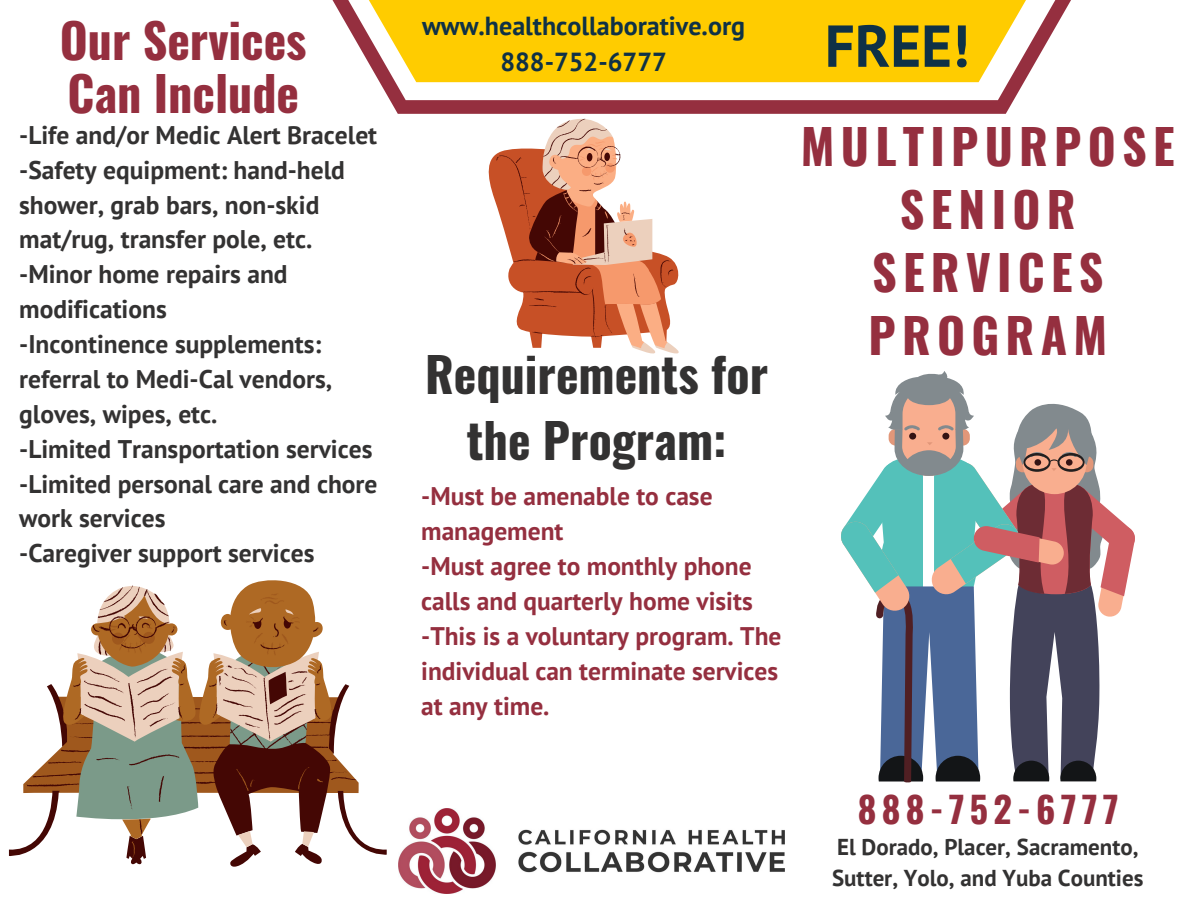
<style>
.page{position:relative;width:1188px;height:918px;background:#fff}
.page>*{position:absolute;margin:0;border:0;box-sizing:border-box;transform-origin:0 0}
.t1{font:700 59.1px "PT Sans";color:#0f3146}
.t2{font:700 48px/63px "Oswald";letter-spacing:.13em;color:#952f3f;text-align:center}
.t3{font:700 48px/66.3px "Oswald";color:#333232;text-align:center}
.t4{font:700 48px/52.8px "Oswald";color:#952f3f}
.t5{font:700 36px "Oswald";letter-spacing:.145em;color:#952f3f}
.t6{font:700 26.1px "PT Sans";color:#0f3146}
.t7{font:700 25.5px/34.8px "PT Sans";color:#333232}
.t8{font:700 25.5px/34.8px "PT Sans";color:#952f3f}
.t9{font:700 22.95px/31.5px "PT Sans";color:#333232}
</style>
<div class="page">
<svg style="left:379px;top:82px;width:645px;height:32px"></svg>
<svg style="left:332px;top:0;width:739px;height:82px;background:#facc24"></svg>
<img style="left:399px;top:808px;width:386px;height:86px">
<svg style="left:488px;top:118px;width:191px;height:236px"></svg>
<svg style="left:841px;top:371px;width:294px;height:412px"></svg>
<svg style="left:9px;top:827px;width:378px;height:29px"></svg>
<svg style="left:23px;top:684px;width:336px;height:143px"></svg>
<svg style="left:127px;top:839px;width:205px;height:28px"></svg>
<svg style="left:59px;top:580px;width:276px;height:259px"></svg>
<svg style="left:108px;top:593px;width:215px;height:265px"></svg>
<svg style="left:73px;top:585px;width:248px;height:250px"></svg>
<p class="t4" style="left:60px;top:12px;width:248px">Our Services<br>Can Include</p>
<p class="t7" style="left:19px;top:117px;width:360px">-Life and/or Medic Alert Bracelet</p>
<p class="t7" style="left:19px;top:152px;width:327px">-Safety equipment: hand-held shower, grab bars, non-skid mat/rug, transfer pole, etc.</p>
<p class="t7" style="left:19px;top:256px;width:270px">-Minor home repairs and modifications</p>
<p class="t7" style="left:19px;top:326px;width:315px">-Incontinence supplements: referral to Medi-Cal vendors, gloves, wipes, etc.</p>
<p class="t7" style="left:19px;top:431px;width:355px">-Limited Transportation services</p>
<p class="t7" style="left:19px;top:466px;width:360px">-Limited personal care and chore work services</p>
<p class="t7" style="left:19px;top:535px;width:297px">-Caregiver support services</p>
<p class="t6" style="left:422px;top:8px;width:325px">www.healthcollaborative.org</p>
<p class="t1" style="left:825px;top:7px;width:146px">FREE!</p>
<p class="t6" style="left:500px;top:45px;width:168px">888-752-6777</p>
<p class="t3" style="left:425px;top:339px;width:344px">Requirements for the Program:</p>
<p class="t8" style="left:421px;top:478px;width:293px">-Must be amenable to case management</p>
<p class="t8" style="left:421px;top:548px;width:333px">-Must agree to monthly phone calls and quarterly home visits</p>
<p class="t8" style="left:421px;top:618px;width:362px">-This is a voluntary program. The individual can terminate services at any time.</p>
<p class="t2" style="left:801px;top:113px;width:375px">MULTIPURPOSE<br>SENIOR<br>SERVICES<br>PROGRAM</p>
<p class="t5" style="left:858px;top:781px;width:262px">888-752-6777</p>
<p class="t9" style="left:832px;top:831px;width:313px">El Dorado, Placer, Sacramento,<br>Sutter, Yolo, and Yuba Counties</p>
</div>
